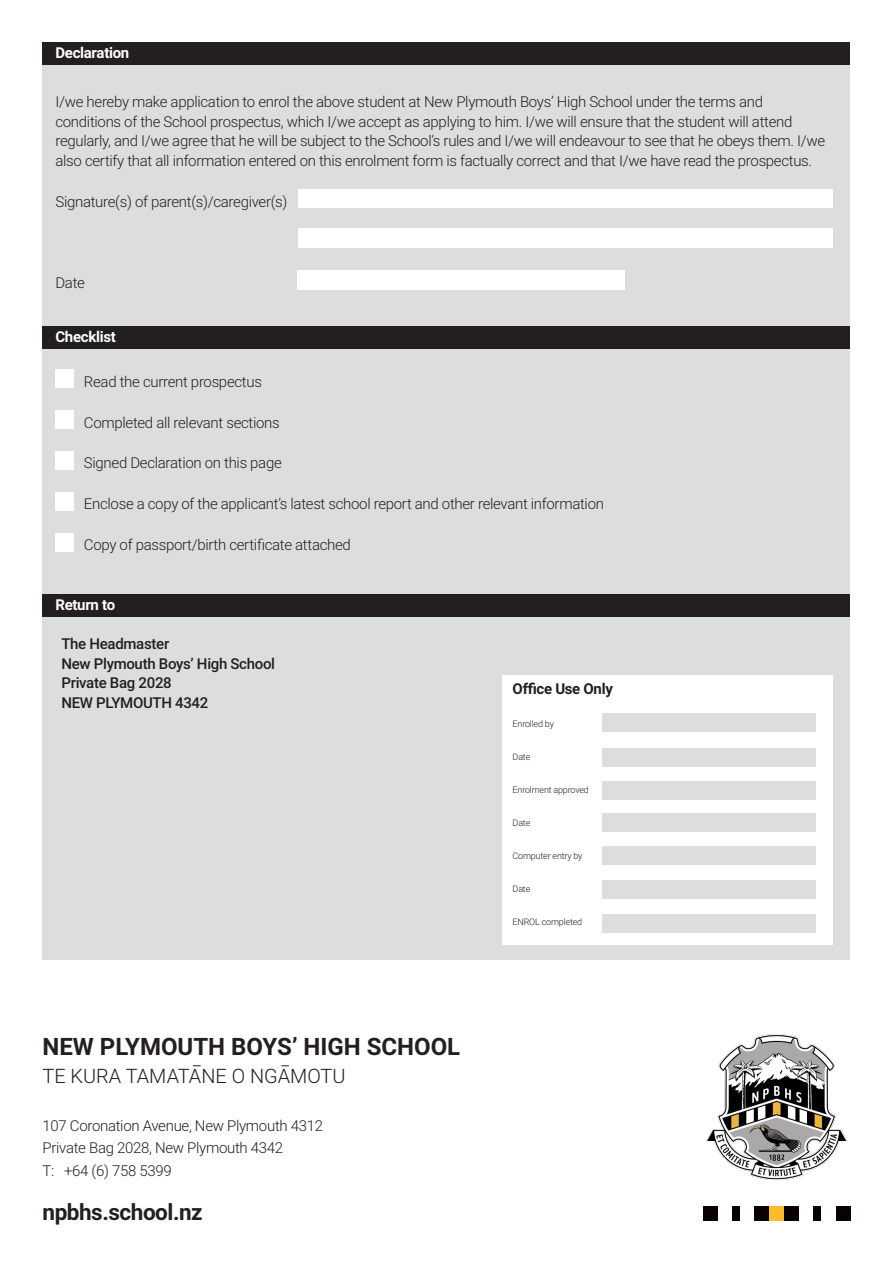
<style>
.page{position:relative;width:893px;height:1263px;background:#fff}
.page>*{position:absolute;margin:0;border:0;box-sizing:border-box;transform-origin:0 0}
.t1{font:700 24px "Roboto";color:#231f20}
.t2{font:700 22.5px "Roboto";letter-spacing:-.02em;color:#231f20}
.t3{font:300 19.95px "Roboto";color:#231f20}
.t4{font:300 15px/19.5px "Roboto";letter-spacing:-.02em;color:#231f20}
.t5{font:500 15px "Roboto";letter-spacing:-.02em;color:#231f20}
.t6{font:700 15px "Roboto";letter-spacing:-.02em;color:#fff}
.t7{font:700 15px "Roboto";letter-spacing:-.02em;color:#231f20}
.t8{font:300 9px "Roboto";letter-spacing:-.02em;color:#231f20}
</style>
<div class="page">
<img style="left:705px;top:1034px;width:143px;height:147px">
<div style="left:703px;top:1206px;width:15px;height:14px;background:#080302"></div>
<div style="left:732px;top:1206px;width:8px;height:14px;background:#080302"></div>
<div style="left:769px;top:1206px;width:15px;height:14px;background:#fdbb2e"></div>
<div style="left:754px;top:1206px;width:15px;height:14px;background:#080302"></div>
<div style="left:784px;top:1206px;width:15px;height:14px;background:#080302"></div>
<div style="left:813px;top:1206px;width:8px;height:14px;background:#080302"></div>
<div style="left:836px;top:1206px;width:14px;height:14px;background:#080302"></div>
<div style="left:43px;top:43px;width:807px;height:917px;background:#dcdddf"></div>
<div style="left:43px;top:43px;width:807px;height:22px;background:#231f20"></div>
<div style="left:43px;top:326px;width:807px;height:23px;background:#231f20"></div>
<div style="left:298px;top:270px;width:327px;height:19px;background:#fff"></div>
<div style="left:298px;top:190px;width:534px;height:18px;background:#fff"></div>
<div style="left:56px;top:370px;width:18px;height:18px;background:#fff"></div>
<div style="left:56px;top:411px;width:18px;height:18px;background:#fff"></div>
<div style="left:56px;top:452px;width:18px;height:18px;background:#fff"></div>
<div style="left:56px;top:493px;width:18px;height:18px;background:#fff"></div>
<div style="left:56px;top:534px;width:18px;height:18px;background:#fff"></div>
<div style="left:43px;top:594px;width:807px;height:23px;background:#231f20"></div>
<div style="left:502px;top:675px;width:330px;height:269px;background:#fff"></div>
<div style="left:602px;top:713px;width:214px;height:18px;background:#dcdddf"></div>
<div style="left:602px;top:748px;width:214px;height:18px;background:#dcdddf"></div>
<div style="left:602px;top:781px;width:214px;height:19px;background:#dcdddf"></div>
<div style="left:602px;top:814px;width:214px;height:18px;background:#dcdddf"></div>
<div style="left:602px;top:847px;width:214px;height:18px;background:#dcdddf"></div>
<div style="left:602px;top:880px;width:214px;height:18px;background:#dcdddf"></div>
<div style="left:602px;top:914px;width:214px;height:18px;background:#dcdddf"></div>
<div style="left:298px;top:229px;width:534px;height:19px;background:#fff"></div>
<p class="t6" style="left:55px;top:42px;width:75px">Declaration</p>
<p class="t4" style="left:55px;top:92px;width:771px">I/we hereby make application to enrol the above student at New Plymouth Boys’ High School under the terms and conditions of the School prospectus, which I/we accept as applying to him. I/we will ensure that the student will attend regularly, and I/we agree that he will be subject to the School’s rules and I/we will endeavour to see that he obeys them. I/we also certify that all information entered on this enrolment form is factually correct and that I/we have read the prospectus.</p>
<p class="t4" style="left:55px;top:191px;width:233px">Signature(s) of parent(s)/caregiver(s)</p>
<p class="t4" style="left:55px;top:273px;width:31px">Date</p>
<p class="t6" style="left:55px;top:326px;width:62px">Checklist</p>
<p class="t4" style="left:84px;top:371px;width:179px">Read the current prospectus</p>
<p class="t4" style="left:84px;top:412px;width:197px">Completed all relevant sections</p>
<p class="t4" style="left:84px;top:453px;width:199px">Signed Declaration on this page</p>
<p class="t4" style="left:84px;top:493px;width:522px">Enclose a copy of the applicant’s latest school report and other relevant information</p>
<p class="t4" style="left:84px;top:534px;width:268px">Copy of passport/birth certificate attached</p>
<p class="t6" style="left:55px;top:594px;width:61px">Return to</p>
<p class="t5" style="left:61px;top:633px;width:109px">The Headmaster</p>
<p class="t5" style="left:61px;top:653px;width:215px">New Plymouth Boys’ High School</p>
<p class="t5" style="left:61px;top:672px;width:112px">Private Bag 2028</p>
<p class="t5" style="left:61px;top:692px;width:148px">NEW PLYMOUTH 4342</p>
<p class="t1" style="left:43px;top:1030px;width:419px">NEW PLYMOUTH BOYS’ HIGH SCHOOL</p>
<p class="t3" style="left:43px;top:1062px;width:305px">TE KURA TAMATANE O NGAMOTU</p>
<p class="t4" style="left:43px;top:1115px;width:282px">107 Coronation Avenue, New Plymouth 4312</p>
<p class="t4" style="left:43px;top:1138px;width:242px">Private Bag 2028, New Plymouth 4342</p>
<p class="t4" style="left:43px;top:1160px;width:131px">T: +64 (6) 758 5399</p>
<p class="t2" style="left:43px;top:1196px;width:162px">npbhs.school.nz</p>
<p class="t7" style="left:513px;top:678px;width:102px">Office Use Only</p>
<p class="t8" style="left:513px;top:718px;width:43px">Enrolled by</p>
<p class="t8" style="left:513px;top:751px;width:19px">Date</p>
<p class="t8" style="left:513px;top:784px;width:78px">Enrolment approved</p>
<p class="t8" style="left:513px;top:817px;width:19px">Date</p>
<p class="t8" style="left:513px;top:850px;width:71px">Computer entry by</p>
<p class="t8" style="left:513px;top:883px;width:19px">Date</p>
<p class="t8" style="left:513px;top:916px;width:71px">ENROL completed</p>
</div>
